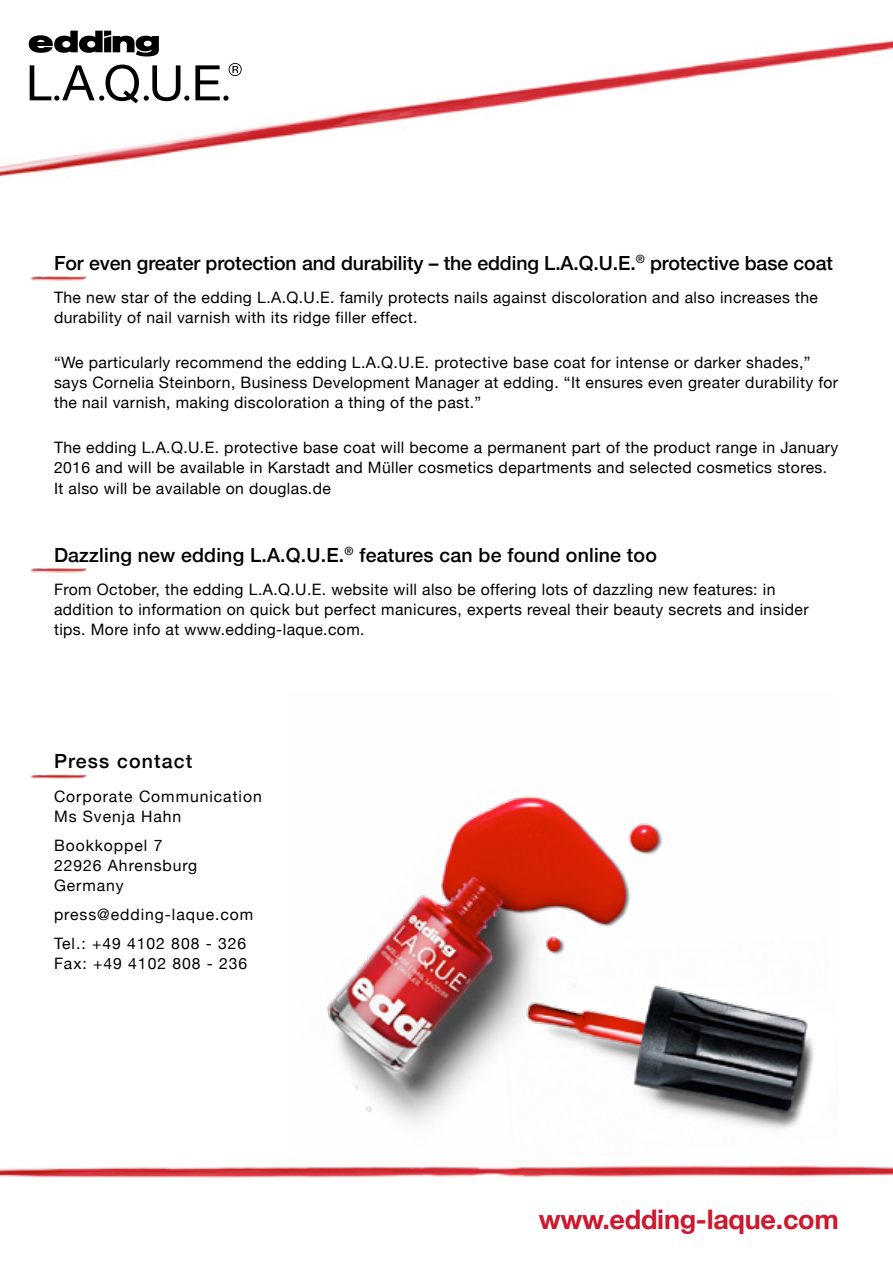
<style>
.page{position:relative;width:893px;height:1263px;background:#fff}
.page>*{position:absolute;margin:0;border:0;box-sizing:border-box;transform-origin:0 0}
.t1{font:700 27px "Helvetica Neue";letter-spacing:-.01em;color:#cd182e}
.t2{font:500 19.5px "Helvetica Neue";letter-spacing:-.005em;color:#000}
.t3{font:500 19.5px "Helvetica Neue";letter-spacing:.06em;color:#000}
.t4{font:15.75px/20.2px "Helvetica Neue";letter-spacing:.025em;color:#000}
.t5{font:15.75px/20.2px "Helvetica Neue";letter-spacing:.06em;color:#000}
</style>
<div class="page">
<img style="left:0;top:30px;width:893px;height:147px">
<svg style="left:29px;top:31px;width:130px;height:26px"></svg>
<svg style="left:195px;top:63px;width:47px;height:38px"></svg>
<svg style="left:30px;top:65px;width:159px;height:38px"></svg>
<img style="left:0;top:1166px;width:893px;height:12px">
<img style="left:30px;top:276px;width:57px;height:5px">
<img style="left:30px;top:568px;width:57px;height:5px">
<img style="left:30px;top:774px;width:57px;height:5px">
<img style="left:289px;top:796px;width:550px;height:371px">
<p class="t2" style="left:54px;top:247px;width:780px">For even greater protection and durability – the edding L.A.Q.U.E.<sup>®</sup> protective base coat</p>
<p class="t4" style="left:54px;top:288px;width:766px">The new star of the edding L.A.Q.U.E. family protects nails against discoloration and also increases the durability of nail varnish with its ridge filler effect.</p>
<p class="t4" style="left:54px;top:353px;width:786px">“We particularly recommend the edding L.A.Q.U.E. protective base coat for intense or darker shades,” says Cornelia Steinborn, Business Development Manager at edding. “It ensures even greater durability for the nail varnish, making discoloration a thing of the past.”</p>
<p class="t4" style="left:54px;top:438px;width:786px">The edding L.A.Q.U.E. protective base coat will become a permanent part of the product range in January<br>2016 and will be available in Karstadt and Müller cosmetics departments and selected cosmetics stores.<br>It also will be available on douglas.de</p>
<p class="t2" style="left:54px;top:539px;width:604px">Dazzling new edding L.A.Q.U.E.<sup>®</sup> features can be found online too</p>
<p class="t4" style="left:54px;top:580px;width:756px">From October, the edding L.A.Q.U.E. website will also be offering lots of dazzling new features: in addition to information on quick but perfect manicures, experts reveal their beauty secrets and insider tips. More info at www.edding-laque.com.</p>
<p class="t3" style="left:54px;top:745px;width:140px">Press contact</p>
<p class="t5" style="left:54px;top:787px;width:209px">Corporate Communication<br>Ms Svenja Hahn</p>
<p class="t5" style="left:54px;top:836px;width:145px">Bookkoppel 7<br>22926 Ahrensburg<br>Germany</p>
<p class="t5" style="left:54px;top:901px;width:201px;line-height:28.8px">press@edding-laque.com<br>Tel.: +49 4102 808 - 326</p>
<p class="t5" style="left:54px;top:954px;width:195px">Fax: +49 4102 808 - 236</p>
<h1 class="t1" style="left:539px;top:1198px;width:302px">www.edding-laque.com</h1>
</div>
